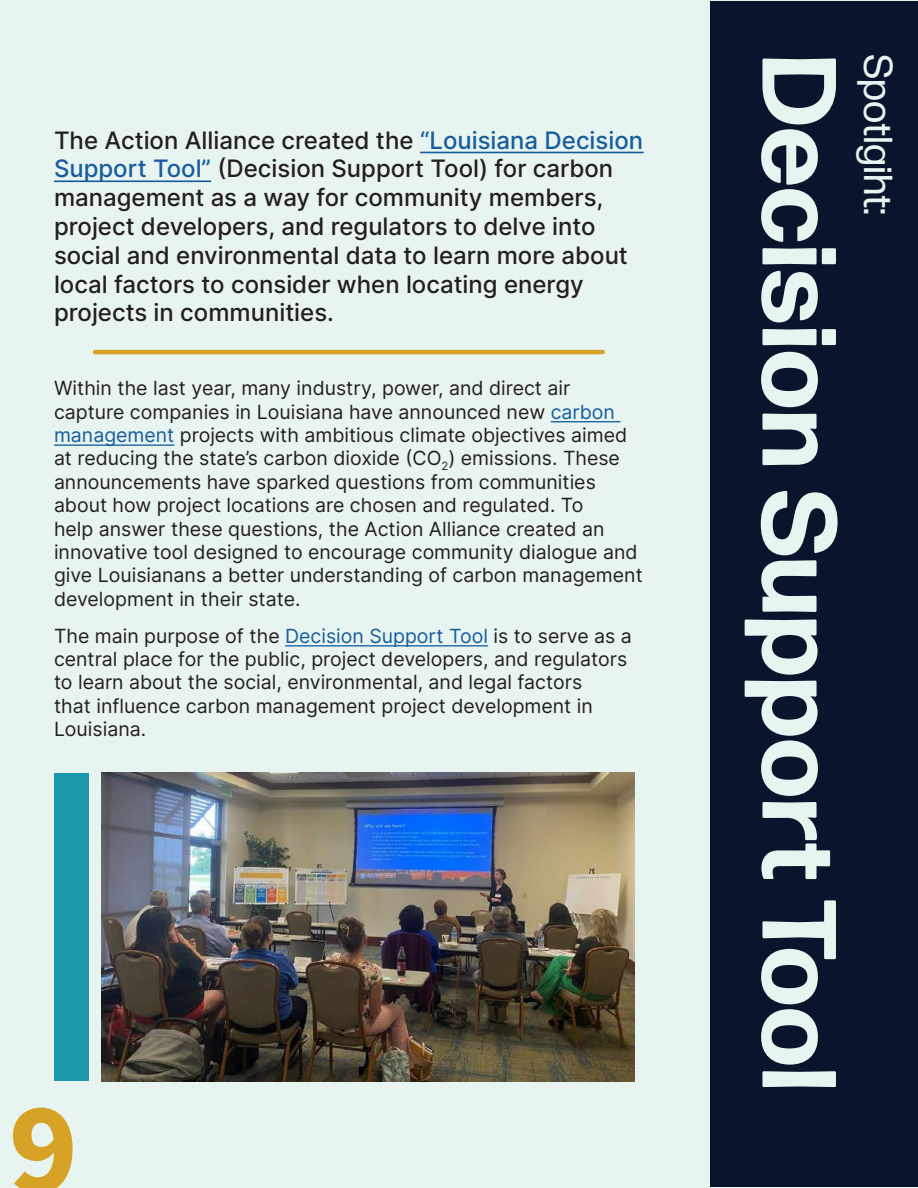
<style>
.page{position:relative;width:918px;height:1188px;background:#e7f4f0}
.page>*{position:absolute;margin:0;border:0;box-sizing:border-box;transform-origin:0 0}
.t1{font:700 130.5px "Source Sans Pro";color:#d7a327}
.t2{font:700 105px "Forma DJR Text";color:#e7f4f0}
.t3{font:40.5px "Forma DJR Text";color:#e7f4f0}
.t4{font:500 24px/28.8px "Inter";color:#231f20}
.t5{font:19.5px/23.4px "Inter";color:#231f20}
.s1{color:#175d9e}
</style>
<div class="page">
<div style="left:711px;top:2px;width:206px;height:1185px;background:#0b142c"></div>
<hr style="left:420px;top:152px;width:224px;height:1px;background:#175d9e">
<hr style="left:54px;top:180px;width:157px;height:2px;background:#175d9e">
<hr style="left:551px;top:421px;width:69px;height:1px;background:#175d9e">
<hr style="left:54px;top:444px;width:120px;height:2px;background:#175d9e">
<hr style="left:285px;top:645px;width:203px;height:2px;background:#175d9e">
<img style="left:102px;top:773px;width:532px;height:308px">
<div style="left:54px;top:773px;width:35px;height:308px;background:#1b96aa"></div>
<hr style="left:95px;top:350px;width:508px;height:4px;background:#d7a327">
<p class="t4" style="left:54px;top:125px;width:591px">The Action Alliance created the <span class="s1">“Louisiana Decision Support Tool”</span> (Decision Support Tool) for carbon management as a way for community members, project developers, and regulators to delve into social and environmental data to learn more about local factors to consider when locating energy projects in communities.</p>
<p class="t5" style="left:54px;top:376px;width:590px">Within the last year, many industry, power, and direct air capture companies in Louisiana have announced new <span class="s1">carbon management</span> projects with ambitious climate objectives aimed at reducing the state’s carbon dioxide (CO<sub>2</sub>) emissions. These announcements have sparked questions from communities about how project locations are chosen and regulated. To<br>help answer these questions, the Action Alliance created an innovative tool designed to encourage community dialogue and give Louisianans a better understanding of carbon management development in their state.</p>
<p class="t5" style="left:54px;top:623px;width:579px">The main purpose of the <span class="s1">Decision Support Tool</span> is to serve as a central place for the public, project developers, and regulators to learn about the social, environmental, and legal factors<br>that influence carbon management project development in Louisiana.</p>
<h1 class="t1" style="left:9px;top:1060px;width:71px">9</h1>
<h2 class="t2" style="left:867px;top:54px;width:1039px;rotate:90deg">Decision Support Tool</h2>
<h3 class="t3" style="left:903px;top:54px;width:162px;rotate:90deg">Spotlgiht:</h3>
</div>
